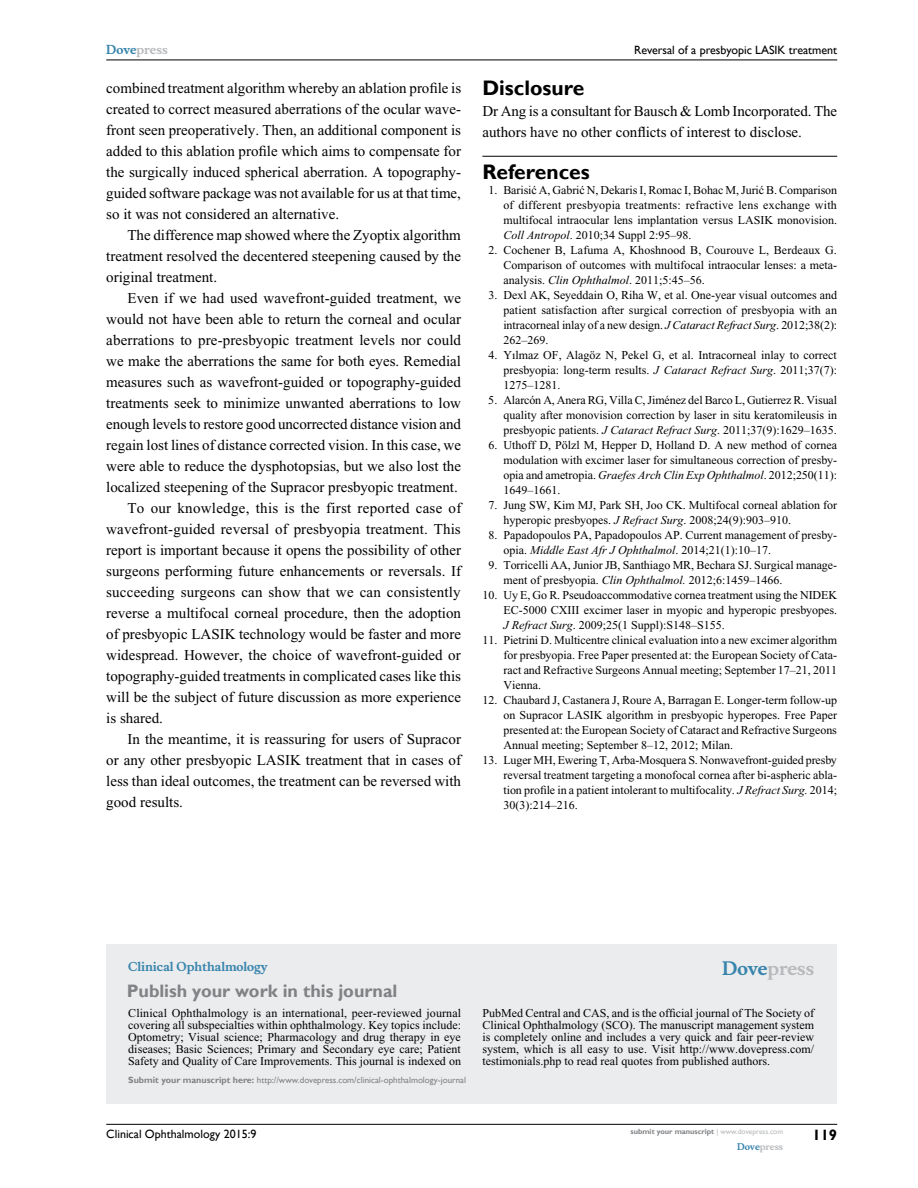
<style>
.page{position:relative;width:918px;height:1188px;background:#fff}
.page>*{position:absolute;margin:0;border:0;box-sizing:border-box;transform-origin:0 0}
.t1{font:700 21px "Gill Sans";color:#000}
.t2{font:700 18px "Gill Sans";color:#808285}
.t3{font:700 18px "Musee";color:#b7b9bc}
.t4{font:15px/21px "Times New Roman";color:#000;text-align:justify}
.t5{font:15px "Times New Roman";letter-spacing:.02em;color:#000}
.t6{font:700 15px "Gill Sans";color:#000}
.t7{font:12px/15px "Times New Roman";color:#000;text-align:justify}
.t8{font:12px "Gill Sans";color:#000}
.t9{font:700 12px "Musee";color:#3784ad}
.t10{font:700 12px "Musee";color:#b7b9bc}
.t11{font:9px "Gill Sans";color:#808285}
.t12{font:700 9px "Musee";color:#b7b9bc}
.t13{font:700 7.5px "Gill Sans";color:#808285}
.s1{color:#3784ad}
.s2{font-style:inherit}
.s3{font-style:italic}
.s4{font-weight:700}
.s5{font-weight:400;color:#b7b9bc}
</style>
<div class="page">
<div style="left:106px;top:944px;width:731px;height:159px;background:#ebeced"></div>
<hr style="left:106px;top:1124px;width:731px;height:1px;background:#000">
<hr style="left:106px;top:60px;width:731px;height:1px;background:#000">
<hr style="left:482px;top:156px;width:355px;height:1px;background:#000">
<p class="t10" style="left:106px;top:43px;width:63px"><span class="s1">Dove</span>press</p>
<p class="t4" style="left:106px;top:77px;width:357px">combined treatment algorithm whereby an ablation profile is created to correct measured aberrations of the ocular wave&shy;front seen preoperatively. Then, an additional component is added to this ablation profile which aims to compensate for the surgically induced spherical aberration. A topography&shy;guided software package was not available for us at that time, so it was not considered an alternative.</p>
<p class="t4" style="left:106px;top:224px;width:356px;text-indent:21px">The difference map showed where the Zyoptix algorithm treatment resolved the decentered steepening caused by the original treatment.</p>
<p class="t4" style="left:128px;top:287px;width:335px">Even if we had used wavefront-guided treatment, we</p>
<p class="t4" style="left:106px;top:308px;width:356px">would not have been able to return the corneal and ocular</p>
<p class="t4" style="left:106px;top:329px;width:356px">aberrations to pre-presbyopic treatment levels nor could</p>
<p class="t4" style="left:106px;top:350px;width:356px">we make the aberrations the same for both eyes. Remedial</p>
<p class="t4" style="left:106px;top:371px;width:356px">measures such as wavefront-guided or topography-guided</p>
<p class="t4" style="left:106px;top:392px;width:356px">treatments seek to minimize unwanted aberrations to low</p>
<p class="t4" style="left:106px;top:413px;width:356px">enough levels to restore good uncorrected distance vision and</p>
<p class="t4" style="left:106px;top:434px;width:356px">regain lost lines of distance corrected vision. In this case, we</p>
<p class="t4" style="left:106px;top:455px;width:356px">were able to reduce the dysphotopsias, but we also lost the</p>
<p class="t4" style="left:106px;top:476px;width:353px">localized steepening of the Supracor presbyopic treatment.</p>
<p class="t5" style="left:128px;top:499px;width:335px">To our knowledge, this is the first reported case of</p>
<p class="t4" style="left:106px;top:518px;width:356px">wavefront-guided reversal of presbyopia treatment. This</p>
<p class="t4" style="left:106px;top:539px;width:356px">report is important because it opens the possibility of other</p>
<p class="t4" style="left:106px;top:560px;width:356px">surgeons performing future enhancements or reversals. If</p>
<p class="t4" style="left:106px;top:581px;width:356px">succeeding surgeons can show that we can consistently</p>
<p class="t4" style="left:106px;top:602px;width:356px">reverse a multifocal corneal procedure, then the adoption</p>
<p class="t4" style="left:106px;top:623px;width:356px">of presbyopic LASIK technology would be faster and more</p>
<p class="t4" style="left:106px;top:644px;width:356px">widespread. However, the choice of wavefront-guided or</p>
<p class="t4" style="left:106px;top:665px;width:356px">topography-guided treatments in complicated cases like this</p>
<p class="t4" style="left:106px;top:686px;width:356px">will be the subject of future discussion as more experience</p>
<p class="t4" style="left:106px;top:707px;width:58px">is shared.</p>
<p class="t4" style="left:128px;top:728px;width:335px">In the meantime, it is reassuring for users of Supracor</p>
<p class="t4" style="left:106px;top:749px;width:356px">or any other presbyopic LASIK treatment that in cases of</p>
<p class="t4" style="left:106px;top:770px;width:356px">less than ideal outcomes, the treatment can be reversed with</p>
<p class="t4" style="left:106px;top:791px;width:78px">good results.</p>
<p class="t8" style="left:634px;top:43px;width:205px">Reversal of a presbyopic LAS IK treatment</p>
<h1 class="t1" style="left:482px;top:76px;width:103px">Disclosure</h1>
<p class="t4" style="left:482px;top:101px;width:356px">Dr Ang is a consultant for Bausch &amp; Lomb Incorporated. The authors have no other conflicts of interest to disclose.</p>
<h1 class="t1" style="left:482px;top:160px;width:109px">References</h1>
<p class="t7" style="left:503px;top:183px;width:335px;text-indent:-15px">1. Barisi<span class="s2">ć</span> A, Gabri<span class="s2">ć</span> N, Dekaris I, Romac I, Bohac M, Juri<span class="s2">ć</span> B. Comparison of different presbyopia treatments: refractive lens exchange with multifocal intraocular lens implantation versus LASIK monovision.<br><span class="s3">Coll Antropol</span>. 2010;34 Suppl 2:95–98.</p>
<p class="t7" style="left:503px;top:243px;width:335px;text-indent:-15px">2. Cochener B, Lafuma A, Khoshnood B, Courouve L, Berdeaux G.<br>Comparison of outcomes with multifocal intraocular lenses: a meta&shy;analysis. <span class="s3">Clin Ophthalmol</span>. 2011;5:45–56.</p>
<p class="t7" style="left:503px;top:288px;width:335px;text-indent:-15px">3. Dexl AK, Seyeddain O, Riha W, et al. One-year visual outcomes and patient satisfaction after surgical correction of presbyopia with an intracorneal inlay of a new design. <span class="s3">J Cataract Refract Surg</span>. 2012;38(2):<br>262–269.</p>
<p class="t7" style="left:503px;top:348px;width:335px;text-indent:-15px">4. Yılmaz OF, Alagöz N, Pekel G, et al. Intracorneal inlay to correct presbyopia: long-term results. <span class="s3">J Cataract Refract Surg</span>. 2011;37(7):<br>1275–1281.</p>
<p class="t7" style="left:503px;top:393px;width:335px;text-indent:-15px">5. Alarcón A, Anera RG, Villa C, Jiménez del Barco L, Gutierrez R. Visual quality after monovision correction by laser in situ keratomileusis in presbyopic patients. <span class="s3">J Cataract Refract Surg</span>. 2011;37(9):1629–1635.</p>
<p class="t7" style="left:503px;top:438px;width:335px;text-indent:-15px">6. Uthoff D, Pölzl M, Hepper D, Holland D. A new method of cornea modulation with excimer laser for simultaneous correction of presby&shy;opia and ametropia. <span class="s3">Graefes Arch Clin Exp Ophthalmol</span>. 2012;250(11):<br>1649–1661.</p>
<p class="t7" style="left:503px;top:498px;width:335px;text-indent:-15px">7. Jung SW, Kim MJ, Park SH, Joo CK. Multifocal corneal ablation for hyperopic presbyopes. <span class="s3">J Refract Surg</span>. 2008;24(9):903–910.</p>
<p class="t7" style="left:503px;top:528px;width:335px;text-indent:-15px">8. Papadopoulos PA, Papadopoulos AP. Current management of presby&shy;opia. <span class="s3">Middle East Afr J Ophthalmol</span>. 2014;21(1):10–17.</p>
<p class="t7" style="left:503px;top:558px;width:335px;text-indent:-15px">9. Torricelli AA, Junior JB, Santhiago MR, Bechara SJ. Surgical manage&shy;ment of presbyopia. <span class="s3">Clin Ophthalmol.</span> 2012;6:1459–1466.</p>
<p class="t7" style="left:503px;top:588px;width:335px;text-indent:-21px">10. Uy E, Go R. Pseudoaccommodative cornea treatment using the NIDEK EC-5000 CXIII excimer laser in myopic and hyperopic presbyopes.<br><span class="s3">J Refract Surg</span>. 2009;25(1 Suppl):S148–S155.</p>
<p class="t7" style="left:503px;top:633px;width:335px;text-indent:-21px">11. Pietrini D. Multicentre clinical evaluation into a new excimer algorithm for presbyopia. Free Paper presented at: the European Society of Cata&shy;ract and Refractive Surgeons Annual meeting; September 17–21, 2011<br>Vienna.</p>
<p class="t7" style="left:503px;top:693px;width:335px;text-indent:-21px">12. Chaubard J, Castanera J, Roure A, Barragan E. Longer-term follow-up on Supracor LASIK algorithm in presbyopic hyperopes. Free Paper presented at: the European Society of Cataract and Refractive Surgeons Annual meeting; September 8–12, 2012; Milan.</p>
<p class="t7" style="left:503px;top:753px;width:335px;text-indent:-21px">13. Luger MH, Ewering T, Arba-Mosquera S. Nonwavefront-guided presby reversal treatment targeting a monofocal cornea after bi-aspheric abla&shy;tion profile in a patient intolerant to multifocality. <span class="s3">J Refract Surg.</span> 2014; 30(3):214–216.</p>
<p class="t9" style="left:128px;top:959px;width:141px">Clinical Ophthalmology</p>
<h2 class="t2" style="left:127px;top:980px;width:272px">Publish your work in this journal</h2>
<h2 class="t3" style="left:722px;top:958px;width:94px"><span class="s1">Dove</span>press</h2>
<p class="t7" style="left:128px;top:1007px;width:334px;line-height:12px">Clinical Ophthalmology is an international, peer-reviewed journal covering all subspecialties within ophthalmology. Key topics include:<br>Optometry; Visual science; Pharmacology and drug therapy in eye diseases; Basic Sciences; Primary and Secondary eye care; Patient Safety and Quality of Care Improvements. This journal is indexed on</p>
<p class="t7" style="left:482px;top:1007px;width:333px;line-height:12px">PubMed Central and CAS, and is the official journal of The Society of Clinical Ophthalmology (SCO). The manuscript management system is completely online and includes a very quick and fair peer-review system, which is all easy to use. Visit http://www.dovepress.com/ testimonials.php to read real quotes from published authors.</p>
<p class="t11" style="left:128px;top:1075px;width:339px"><span class="s4">Submit your manuscript here:</span> http://www.dovepress.com/clinical-ophthalmology-journal</p>
<p class="t8" style="left:106px;top:1127px;width:152px">Clinical Ophthalmology 2015:9</p>
<p class="t13" style="left:631px;top:1127px;width:154px">submit your manuscript <span class="s5">| www.dovepress.com</span></p>
<p class="t12" style="left:737px;top:1141px;width:48px"><span class="s1">Dove</span>press</p>
<p class="t6" style="left:812px;top:1126px;width:26px">119</p>
</div>
